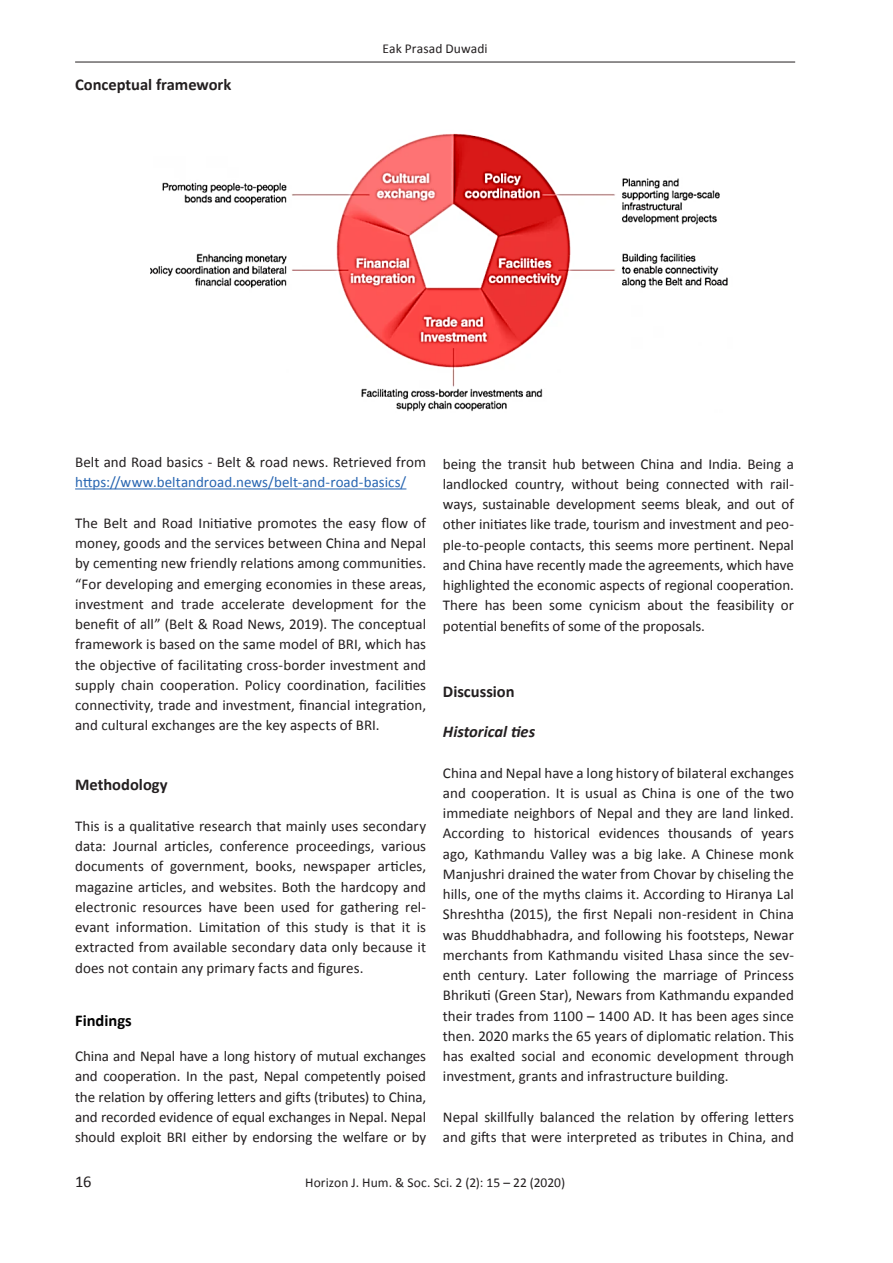
<style>
.page{position:relative;width:893px;height:1263px;background:#fff}
.page>*{position:absolute;margin:0;border:0;box-sizing:border-box;transform-origin:0 0}
.t1{font:700 16.5px "Calibri";color:#231f20}
.t2{font:italic 700 16.5px "Calibri";color:#231f20}
.t3{font:700 16.5px "Calibri";color:#000}
.RH{font:16.5px "Calibri";color:#231f20}
.TX{font:15px/20.2px "Calibri";color:#231f20;text-align:justify}
.TX-2{font:15px/20.2px "Calibri";letter-spacing:.005em;color:#2765b1}
.RH-2{font:13.5px "Calibri";letter-spacing:.005em;color:#231f20}
.s1{color:#231f20}
</style>
<div class="page">
<hr style="left:75px;top:62px;width:720px;height:1px;background:#231f20">
<img style="left:150px;top:133px;width:578px;height:279px">
<hr style="left:75px;top:489px;width:331px;height:1px;background:#2765b1">
<h1 class="t1" style="left:75px;top:74px;width:158px">Conceptual framework</h1>
<p class="RH-2" style="left:383px;top:40px;width:107px">Eak Prasad Duwadi</p>
<p class="TX-2" style="left:75px;top:452px;width:352px"><span class="s1">Belt and Road basics - Belt &amp; road news. Retrieved from </span>https://www.beltandroad.news/belt-and-road-basics/</p>
<p class="TX" style="left:75px;top:513px;width:353px">The Belt and Road Initiative promotes the easy flow of money, goods and the services between China and Nepal by cementing new friendly relations among communities. “For developing and emerging economies in these areas, investment and trade accelerate development for the benefit of all” (Belt &amp; Road News, 2019). The conceptual framework is based on the same model of BRI, which has the objective of facilitating cross-border investment and supply chain cooperation. Policy coordination, facilities connectivity, trade and investment, financial integration, and cultural exchanges are the key aspects of BRI.</p>
<h1 class="t1" style="left:75px;top:774px;width:94px">Methodology</h1>
<p class="TX" style="left:75px;top:816px;width:353px">This is a qualitative research that mainly uses secondary data: Journal articles, conference proceedings, various documents of government, books, newspaper articles, magazine articles, and websites. Both the hardcopy and electronic resources have been used for gathering rel&shy;evant information. Limitation of this study is that it is extracted from available secondary data only because it does not contain any primary facts and figures.</p>
<p class="t3" style="left:75px;top:1010px;width:58px">Findings</p>
<p class="TX" style="left:75px;top:1046px;width:353px">China and Nepal have a long history of mutual exchanges and cooperation. In the past, Nepal competently poised the relation by offering letters and gifts (tributes) to China, and recorded evidence of equal exchanges in Nepal. Nepal should exploit BRI either by endorsing the welfare or by</p>
<p class="TX" style="left:443px;top:453px;width:353px">being the transit hub between China and India. Being a landlocked country, without being connected with rail&shy;ways, sustainable development seems bleak, and out of other initiates like trade, tourism and investment and peo&shy;ple-to-people contacts, this seems more pertinent. Nepal and China have recently made the agreements, which have highlighted the economic aspects of regional cooperation.<br>There has been some cynicism about the feasibility or potential benefits of some of the proposals.</p>
<h1 class="t1" style="left:443px;top:681px;width:73px">Discussion</h1>
<h2 class="t2" style="left:443px;top:721px;width:94px">Historical ties</h2>
<p class="TX" style="left:443px;top:762px;width:353px">China and Nepal have a long history of bilateral exchanges and cooperation. It is usual as China is one of the two immediate neighbors of Nepal and they are land linked.<br>According to historical evidences thousands of years ago, Kathmandu Valley was a big lake. A Chinese monk Manjushri drained the water from Chovar by chiseling the hills, one of the myths claims it. According to Hiranya Lal Shreshtha (2015), the first Nepali non-resident in China was Bhuddhabhadra, and following his footsteps, Newar merchants from Kathmandu visited Lhasa since the sev&shy;enth century. Later following the marriage of Princess Bhrikuti (Green Star), Newars from Kathmandu expanded their trades from 1100 – 1400 AD. It has been ages since then. 2020 marks the 65 years of diplomatic relation. This has exalted social and economic development through investment, grants and infrastructure building.</p>
<p class="TX" style="left:443px;top:1107px;width:352px">Nepal skillfully balanced the relation by offering letters and gifts that were interpreted as tributes in China, and</p>
<p class="RH" style="left:75px;top:1171px;width:18px">16</p>
<p class="RH-2" style="left:305px;top:1174px;width:261px">Horizon J. Hum. &amp; Soc. Sci. 2 (2): 15 – 22 (2020)</p>
</div>
